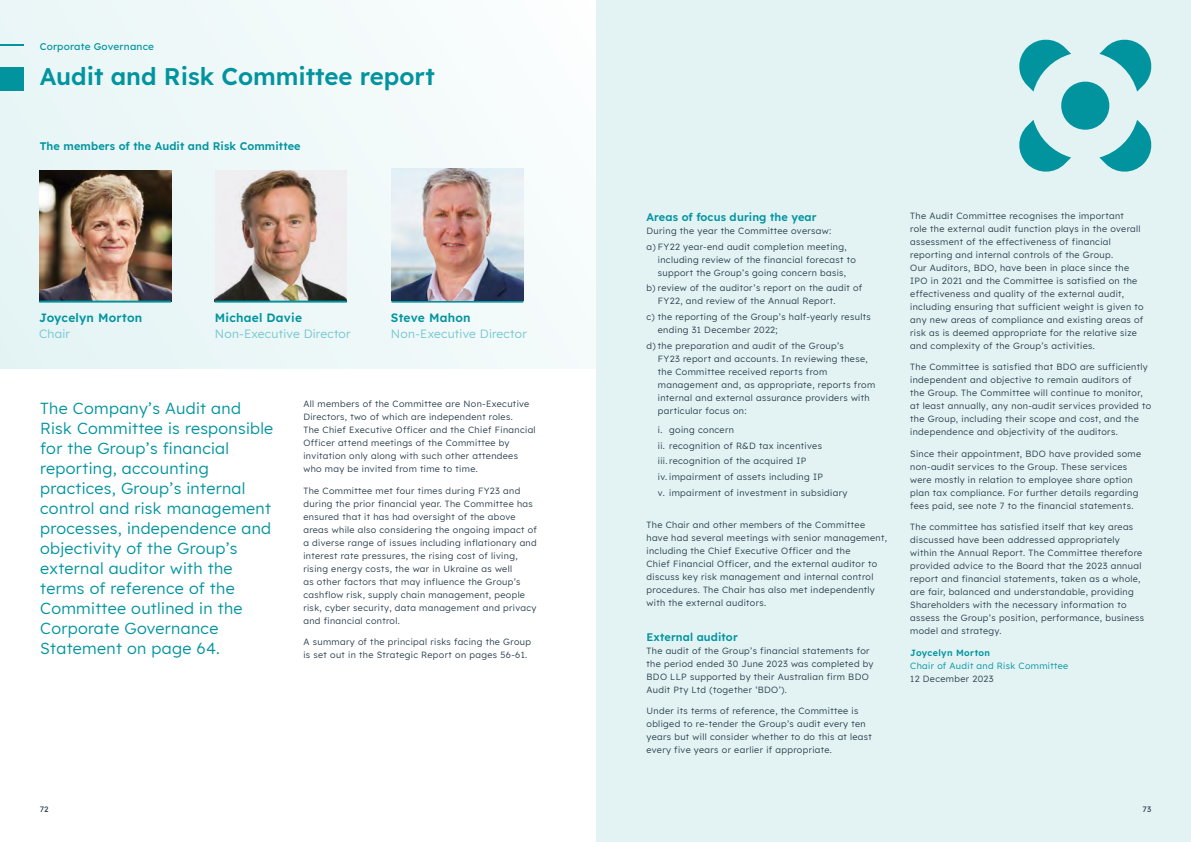
<style>
.page{position:relative;width:1191px;height:842px;background:#fff}
.page>*{position:absolute;margin:0;border:0;box-sizing:border-box;transform-origin:0 0}
.t1{font:600 24px "Lexend";color:#01949f}
.t2{font:16px/20px "Lexend";letter-spacing:.02em;color:#01949f}
.t3{font:12px "Lexend";letter-spacing:.02em;color:#74c7ce}
.t4{font:600 12px "Lexend";letter-spacing:.02em;color:#01949f}
.t5{font:600 11px "Lexend";letter-spacing:.01em;color:#01949f}
.t6{font:500 10px "Lexend";letter-spacing:.02em;color:#01949f}
.t7{font:9px/13px "Lexend";letter-spacing:.04em;color:#2a3f4c}
.t8{font:9px "Lexend";letter-spacing:.04em;color:#01949f}
.t9{font:600 9px "Lexend";letter-spacing:.04em;color:#01949f}
.t10{font:500 8px "Lexend";color:#2a3f4c}
</style>
<div class="page">
<div style="left:0;top:0;width:596px;height:368px;background:#f0f9f9"></div>
<img style="left:215px;top:171px;width:132px;height:131px">
<img style="left:39px;top:170px;width:132px;height:132px">
<div style="left:0;top:67px;width:24px;height:24px;background:#01949f"></div>
<hr style="left:392px;top:301px;width:130px;height:2px;background:#01949f">
<hr style="left:216px;top:301px;width:130px;height:2px;background:#01949f">
<hr style="left:40px;top:301px;width:130px;height:2px;background:#01949f">
<img style="left:391px;top:169px;width:132px;height:132px">
<svg style="left:0;top:45px;width:24px;height:1px"></svg>
<div style="left:596px;top:0;width:595px;height:842px;background:#e3f3f4"></div>
<svg style="left:1099px;top:39px;width:53px;height:53px"></svg>
<svg style="left:1099px;top:120px;width:53px;height:52px"></svg>
<div style="left:1061px;top:82px;width:48px;height:48px;background:#01949f;border-radius:50%"></div>
<svg style="left:1019px;top:39px;width:52px;height:53px"></svg>
<svg style="left:1019px;top:120px;width:52px;height:52px"></svg>
<p class="t6" style="left:40px;top:39px;width:116px">Corporate Governance</p>
<h1 class="t1" style="left:40px;top:58px;width:396px">Audit and Risk Committee report</h1>
<p class="t5" style="left:40px;top:138px;width:262px">The members of the Audit and Risk Committee</p>
<h3 class="t4" style="left:39px;top:309px;width:105px">Joycelyn Morton</h3>
<h3 class="t3" style="left:39px;top:325px;width:32px">Chair</h3>
<h3 class="t4" style="left:215px;top:309px;width:89px">Michael Davie</h3>
<h3 class="t3" style="left:215px;top:325px;width:137px">Non-Executive Director</h3>
<h3 class="t4" style="left:391px;top:309px;width:81px">Steve Mahon</h3>
<h3 class="t3" style="left:391px;top:325px;width:137px">Non-Executive Director</h3>
<p class="t2" style="left:40px;top:397px;width:235px">The Company’s Audit and<br>Risk Committee is responsible for the Group’s financial reporting, accounting practices, Group’s internal control and risk management processes, independence and objectivity of the Group’s external auditor with the terms of reference of the<br>Committee outlined in the<br>Corporate Governance<br>Statement on page 64.</p>
<p class="t7" style="left:303px;top:397px;width:234px">All members of the Committee are Non-Executive Directors, two of which are independent roles.<br>The Chief Executive Officer and the Chief Financial Officer attend meetings of the Committee by invitation only along with such other attendees who may be invited from time to time.</p>
<p class="t7" style="left:303px;top:483px;width:235px">The Committee met four times during FY23 and during the prior financial year. The Committee has ensured that it has had oversight of the above areas while also considering the ongoing impact of a diverse range of issues including inflationary and interest rate pressures, the rising cost of living, rising energy costs, the war in Ukraine as well<br>as other factors that may influence the Group’s cashflow risk, supply chain management, people risk, cyber security, data management and privacy and financial control.</p>
<p class="t7" style="left:303px;top:635px;width:229px">A summary of the principal risks facing the Group is set out in the Strategic Report on pages 56-61.</p>
<p class="t5" style="left:646px;top:208px;width:172px">Areas of focus during the year</p>
<p class="t7" style="left:646px;top:222px;width:202px;line-height:15.8px">During the year the Committee oversaw:<br>a) FY22 year-end audit completion meeting,</p>
<p class="t7" style="left:658px;top:252px;width:199px">including review of the financial forecast to support the Group’s going concern basis,</p>
<p class="t7" style="left:658px;top:281px;width:206px;text-indent:-11px">b) review of the auditor’s report on the audit of<br>FY22, and review of the Annual Report.</p>
<p class="t7" style="left:658px;top:310px;width:214px;text-indent:-11px">c) the reporting of the Group’s half-yearly results ending 31 December 2022;</p>
<p class="t7" style="left:658px;top:339px;width:219px;text-indent:-11px">d) the preparation and audit of the Group’s<br>FY23 report and accounts. In reviewing these, the Committee received reports from management and, as appropriate, reports from internal and external assurance providers with particular focus on:</p>
<p class="t7" style="left:658px;top:421px;width:191px;line-height:15.8px">i. going concern<br>ii. recognition of R&amp;D tax incentives<br>iii. recognition of the acquired IP<br>iv. impairment of assets including IP<br>v. impairment of investment in subsidiary</p>
<p class="t7" style="left:646px;top:517px;width:242px">The Chair and other members of the Committee have had several meetings with senior management, including the Chief Executive Officer and the<br>Chief Financial Officer, and the external auditor to discuss key risk management and internal control procedures. The Chair has also met independently with the external auditors.</p>
<p class="t5" style="left:646px;top:628px;width:93px">External auditor</p>
<p class="t7" style="left:646px;top:643px;width:228px">The audit of the Group’s financial statements for the period ended 30 June 2023 was completed by BDO LLP supported by their Australian firm BDO Audit Pty Ltd (together ‘BDO’).</p>
<p class="t7" style="left:646px;top:704px;width:227px">Under its terms of reference, the Committee is obliged to re-tender the Group’s audit every ten years but will consider whether to do this at least every five years or earlier if appropriate.</p>
<p class="t7" style="left:910px;top:208px;width:235px">The Audit Committee recognises the important<br>role the external audit function plays in the overall assessment of the effectiveness of financial reporting and internal controls of the Group.<br>Our Auditors, BDO, have been in place since the IPO in 2021 and the Committee is satisfied on the effectiveness and quality of the external audit, including ensuring that sufficient weight is given to any new areas of compliance and existing areas of risk as is deemed appropriate for the relative size and complexity of the Group’s activities.</p>
<p class="t7" style="left:910px;top:360px;width:242px">The Committee is satisfied that BDO are sufficiently independent and objective to remain auditors of<br>the Group. The Committee will continue to monitor, at least annually, any non-audit services provided to the Group, including their scope and cost, and the independence and objectivity of the auditors.</p>
<p class="t7" style="left:910px;top:446px;width:232px">Since their appointment, BDO have provided some non-audit services to the Group. These services were mostly in relation to employee share option plan tax compliance. For further details regarding fees paid, see note 7 to the financial statements.</p>
<p class="t7" style="left:910px;top:520px;width:235px">The committee has satisfied itself that key areas discussed have been addressed appropriately within the Annual Report. The Committee therefore provided advice to the Board that the 2023 annual report and financial statements, taken as a whole, are fair, balanced and understandable, providing Shareholders with the necessary information to assess the Group’s position, performance, business model and strategy.</p>
<p class="t9" style="left:910px;top:646px;width:81px">Joycelyn Morton</p>
<p class="t8" style="left:910px;top:659px;width:160px">Chair of Audit and Risk Committee</p>
<p class="t7" style="left:910px;top:671px;width:85px">12 December 2023</p>
<p class="t10" style="left:40px;top:804px;width:10px">72</p>
<p class="t10" style="left:1142px;top:804px;width:10px">73</p>
</div>
